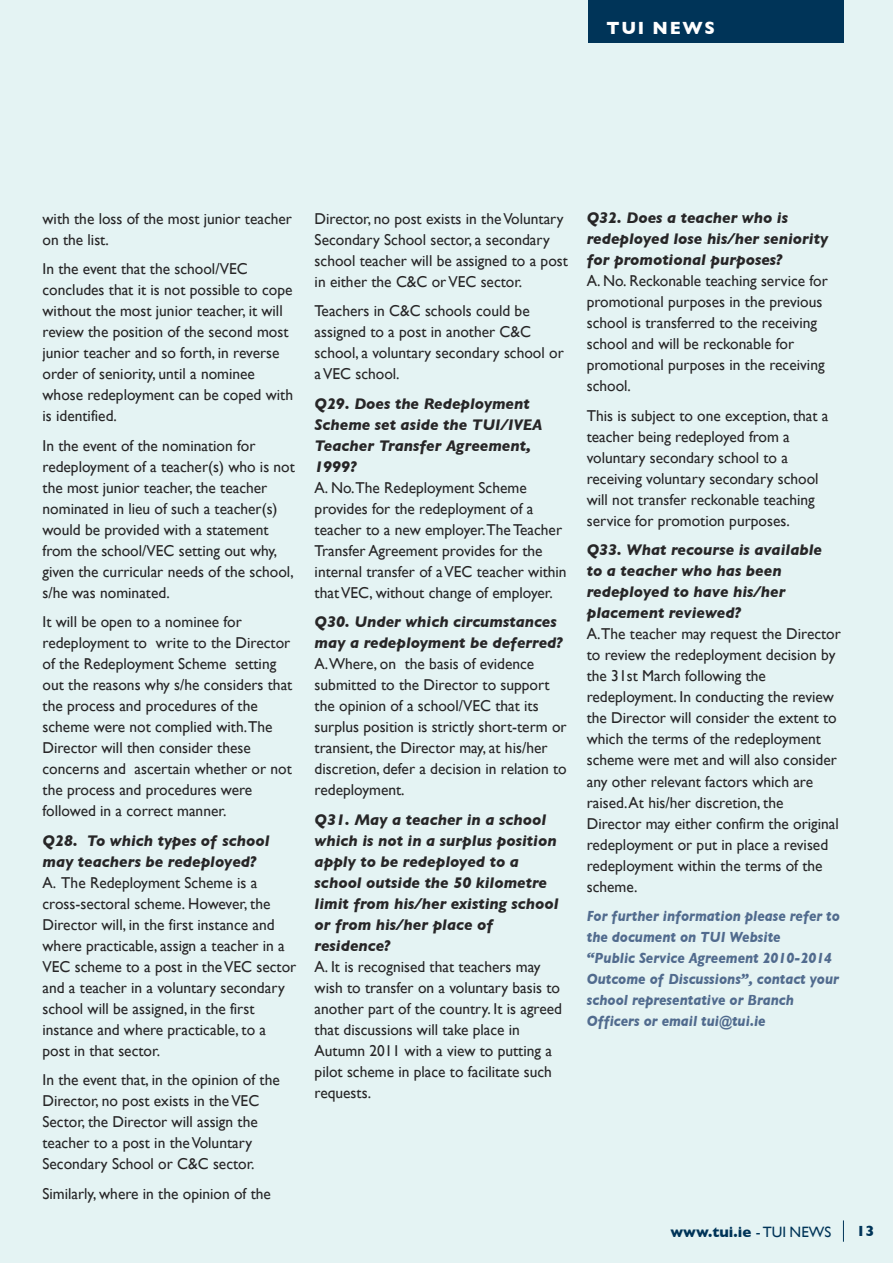
<style>
.page{position:relative;width:893px;height:1263px;background:#e4f3f3}
.page>*{position:absolute;margin:0;border:0;box-sizing:border-box;transform-origin:0 0}
.t1{font:700 18px "Gill Sans";letter-spacing:.1em;color:#fff;scale:.95 1}
.t2{font:15.75px/21px "Gill Sans";color:#272627}
.t3{font:italic 700 15.75px/21px "Gill Sans";color:#272627}
.t4{font:italic 700 15px/21px "Gill Sans";color:#516b8e;scale:.9 1}
.t5{font:700 15px "Gill Sans";color:#003458}
.s1{font-weight:400}
</style>
<div class="page">
<div style="left:588px;top:0;width:256px;height:43px;background:#003458"></div>
<svg style="left:843px;top:1220px;width:1px;height:22px"></svg>
<p class="t1" style="left:606px;top:18px;width:116px">tui NeWS</p>
<p class="t2" style="left:43px;top:208px;width:251px">with the loss of the most junior teacher on the list.</p>
<p class="t2" style="left:43px;top:258px;width:252px">in the event that the school/VeC concludes that it is not possible to cope without the most junior teacher, it will review the position of the second most junior teacher and so forth, in reverse order of seniority, until a nominee whose redeployment can be coped with is identified.</p>
<p class="t2" style="left:43px;top:435px;width:254px">in the event of the nomination for redeployment of a teacher(s) who is not the most junior teacher, the teacher nominated in lieu of such a teacher(s) would be provided with a statement from the school/VeC setting out why, given the curricular needs of the school, s/he was nominated.</p>
<p class="t2" style="left:43px;top:611px;width:251px">it will be open to a nominee for redeployment to write to the Director of the redeployment Scheme setting out the reasons why s/he considers that the process and procedures of the scheme were not complied with.The Director will then consider these concerns and ascertain whether or not the process and procedures were followed in a correct manner.</p>
<p class="t3" style="left:43px;top:830px;width:229px">Q28. To which types of school may teachers be redeployed?</p>
<p class="t2" style="left:43px;top:872px;width:255px">A. The redeployment Scheme is a cross-sectoral scheme. However, the Director will, in the first instance and where practicable, assign a teacher in a VeC scheme to a post in theVeC sector and a teacher in a voluntary secondary school will be assigned, in the first instance and where practicable, to a post in that sector.</p>
<p class="t2" style="left:42px;top:1069px;width:239px">in the event that, in the opinion of the Director, no post exists in theVeC Sector, the Director will assign the teacher to a post in theVoluntary Secondary School or C&amp;C sector.</p>
<p class="t2" style="left:42px;top:1183px;width:230px">Similarly, where in the opinion of the</p>
<p class="t2" style="left:315px;top:208px;width:255px">Director, no post exists in theVoluntary Secondary School sector, a secondary school teacher will be assigned to a post in either the C&amp;C orVeC sector.</p>
<p class="t2" style="left:315px;top:300px;width:251px">Teachers in C&amp;C schools could be assigned to a post in another C&amp;C school, a voluntary secondary school or aVeC school.</p>
<p class="t3" style="left:315px;top:393px;width:229px">Q29. Does the Redeployment<br>Scheme set aside the TUI/IVEA<br>Teacher Transfer Agreement,<br>1999?</p>
<p class="t2" style="left:315px;top:477px;width:254px">A. No.The redeployment Scheme provides for the redeployment of a teacher to a new employer.The Teacher Transfer Agreement provides for the internal transfer of aVeC teacher within thatVeC, without change of employer.</p>
<p class="t3" style="left:315px;top:611px;width:250px">Q30. Under which circumstances may a redeployment be deferred?</p>
<p class="t2" style="left:315px;top:653px;width:254px">A.Where, on the basis of evidence submitted to the Director to support the opinion of a school/VeC that its surplus position is strictly short-term or transient, the Director may, at his/her discretion, defer a decision in relation to redeployment.</p>
<p class="t3" style="left:315px;top:809px;width:245px">Q31. May a teacher in a school which is not in a surplus position apply to be redeployed to a school outside the 50 kilometre limit from his/her existing school or from his/her place of residence?</p>
<p class="t2" style="left:315px;top:956px;width:249px">A. it is recognised that teachers may wish to transfer on a voluntary basis to another part of the country. it is agreed that discussions will take place in Autumn 2011 with a view to putting a pilot scheme in place to facilitate such requests.</p>
<p class="t3" style="left:587px;top:207px;width:243px">Q32. Does a teacher who is redeployed lose his/her seniority for promotional purposes?</p>
<p class="t2" style="left:587px;top:270px;width:243px">A. No. reckonable teaching service for promotional purposes in the previous school is transferred to the receiving school and will be reckonable for promotional purposes in the receiving school.</p>
<p class="t2" style="left:587px;top:405px;width:243px">This is subject to one exception, that a teacher being redeployed from a voluntary secondary school to a receiving voluntary secondary school will not transfer reckonable teaching service for promotion purposes.</p>
<p class="t3" style="left:587px;top:539px;width:237px">Q33. What recourse is available to a teacher who has been redeployed to have his/her placement reviewed?</p>
<p class="t2" style="left:587px;top:623px;width:256px">A.The teacher may request the Director to review the redeployment decision by the 31st March following the redeployment. in conducting the review the Director will consider the extent to which the terms of the redeployment scheme were met and will also consider any other relevant factors which are raised.At his/her discretion, the Director may either confirm the original redeployment or put in place a revised redeployment within the terms of the scheme.</p>
<p class="t4" style="left:587px;top:905px;width:283px">For further information please refer to the document on TUI Website<br>“Public Service Agreement 2010-2014<br>Outcome of Discussions”, contact your school representative or Branch Officers or email tui@tui.ie</p>
<p class="t5" style="left:670px;top:1223px;width:162px">www.tui.ie <span class="s1">- TUi NeWS</span></p>
<p class="t5" style="left:856px;top:1222px;width:19px">13</p>
</div>
